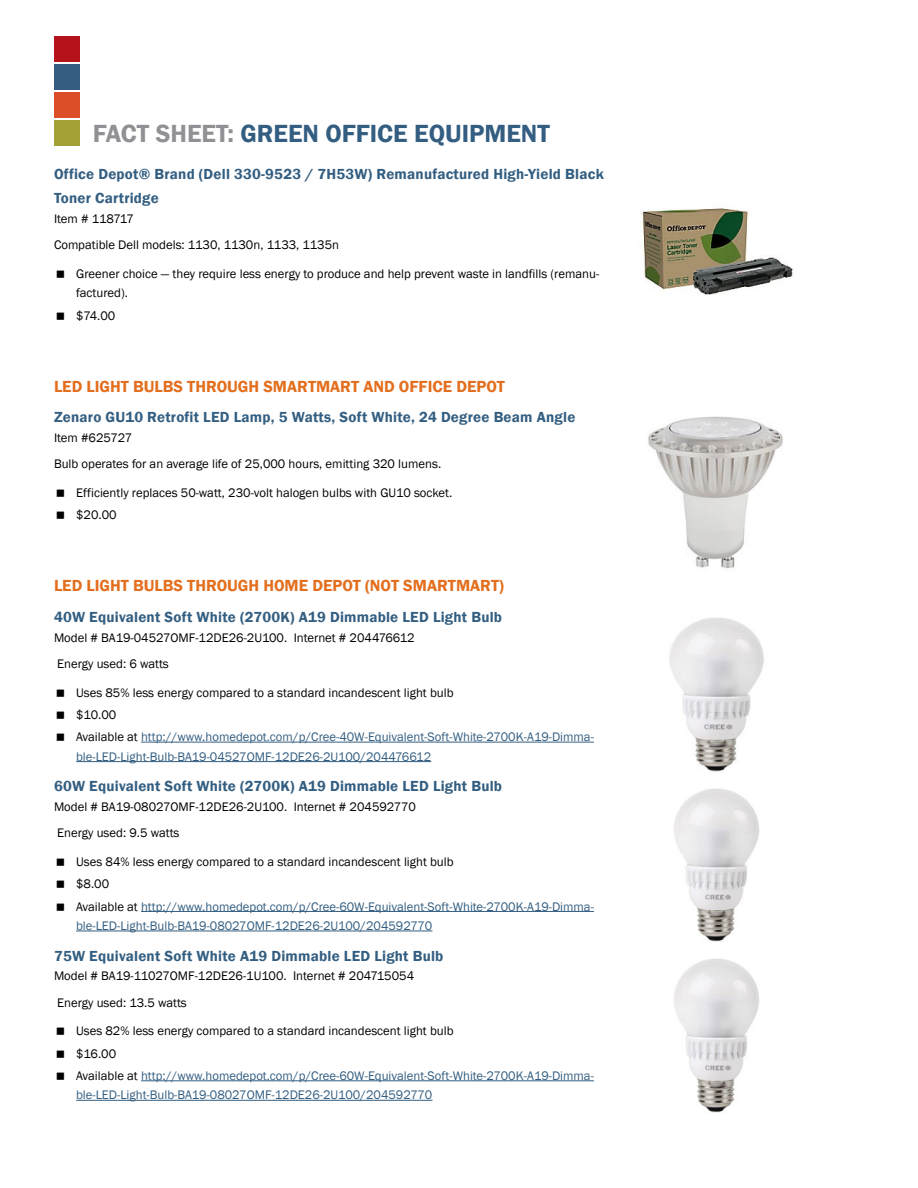
<style>
.page{position:relative;width:918px;height:1188px;background:#fff}
.page>*{position:absolute;margin:0;border:0;box-sizing:border-box;transform-origin:0 0}
.t1{font:600 25.5px "Franklin Gothic";color:#335e81}
.t2{font:600 16.5px "Franklin Gothic";color:#e36f1e}
.t3{font:600 15px/24px "Franklin Gothic";letter-spacing:.015em;color:#335e81}
.t4{font:12.75px/26.2px "Franklin Gothic";color:#000}
.t5{font:12.75px/22.2px "Franklin Gothic";color:#335e81}
.s1{color:#919195}
.s2{color:#335e81}
.s3{color:#000}
</style>
<div class="page">
<div style="left:54px;top:93px;width:26px;height:25px;background:#dc4e28"></div>
<div style="left:54px;top:37px;width:26px;height:25px;background:#b5121b"></div>
<div style="left:54px;top:65px;width:26px;height:25px;background:#335e81"></div>
<div style="left:54px;top:121px;width:26px;height:25px;background:#a3a238"></div>
<hr style="left:141px;top:742px;width:453px;height:1px;background:#335e81">
<hr style="left:76px;top:761px;width:355px;height:1px;background:#335e81">
<hr style="left:141px;top:911px;width:453px;height:1px;background:#335e81">
<hr style="left:76px;top:931px;width:356px;height:1px;background:#335e81">
<hr style="left:141px;top:1080px;width:453px;height:1px;background:#335e81">
<hr style="left:76px;top:1100px;width:356px;height:1px;background:#335e81">
<img style="left:641px;top:208px;width:152px;height:87px">
<img style="left:648px;top:416px;width:135px;height:153px">
<img style="left:669px;top:617px;width:95px;height:155px">
<img style="left:674px;top:788px;width:85px;height:154px">
<img style="left:674px;top:958px;width:85px;height:155px">
<h1 class="t1" style="left:93px;top:118px;width:459px"><span class="s1">fact sheet:</span> Green office equipment</h1>
<p class="t3" style="left:54px;top:162px;width:551px">Office Depot® Brand (Dell 330-9523 / 7H53W) Remanufactured High-Yield Black<br>Toner Cartridge</p>
<p class="t4" style="left:54px;top:206px;width:287px">Item # 118717<br>Compatible Dell models: 1130, 1130n, 1133, 1135n</p>
<p class="t4" style="left:76px;top:264px;width:525px;line-height:19.5px">Greener choice — they require less energy to produce and help prevent waste in landfills (remanu&shy;factured).</p>
<p class="t4" style="left:76px;top:303px;width:41px">$74.00</p>
<p class="t2" style="left:54px;top:376px;width:453px">LED Light Bulbs through SmartMart and office depot</p>
<p class="t3" style="left:54px;top:406px;width:523px">Zenaro GU 10 Retrofit LED Lamp, 5 Watts, Soft White, 24 Degree Beam Angle</p>
<p class="t4" style="left:54px;top:425px;width:389px">Item #625727<br>Bulb operates for an average life of 25,000 hours, emitting 320 lumens.</p>
<p class="t4" style="left:76px;top:482px;width:378px;line-height:22.2px">Efficiently replaces 50-watt, 230-volt halogen bulbs with GU10 socket. $20.00</p>
<p class="t2" style="left:54px;top:576px;width:451px">LED Light Bulbs through Home Depot (Not SmartMart)</p>
<p class="t3" style="left:54px;top:605px;width:450px">40W Equivalent Soft White (2700K) A19 Dimmable LED Light Bulb</p>
<p class="t4" style="left:54px;top:624px;width:362px">Model # BA19-04527OMF-12DE26-2U100. Internet # 204476612<br>Energy used: 6 watts</p>
<p class="t4" style="left:76px;top:682px;width:519px;line-height:22.2px">Uses 85% less energy compared to a standard incandescent light bulb<br>$10.00<br>Available at <span class="s2">http://www.homedepot.com/p/Cree-40W-Equivalent-Soft-White-2700K-A19-Dimma-</span></p>
<p class="t5" style="left:76px;top:746px;width:357px">ble-LED-Light-Bulb-BA19-04527OMF-12DE26-2U100/204476612</p>
<p class="t3" style="left:54px;top:775px;width:450px">60W Equivalent Soft White (2700K) A19 Dimmable LED Light Bulb</p>
<p class="t4" style="left:54px;top:794px;width:363px">Model # BA19-08027OMF-12DE26-2U100. Internet # 204592770<br>Energy used: 9.5 watts</p>
<p class="t5" style="left:76px;top:851px;width:519px"><span class="s3">Uses 84% less energy compared to a standard incandescent light bulb<br>$8.00<br>Available at</span> http://www.homedepot.com/p/Cree-60W-Equivalent-Soft-White-2700K-A19-Dimma-</p>
<p class="t5" style="left:76px;top:915px;width:358px">ble-LED-Light-Bulb-BA19-08027OMF-12DE26-2U100/204592770</p>
<p class="t3" style="left:54px;top:944px;width:391px">75W Equivalent Soft White A19 Dimmable LED Light Bulb</p>
<p class="t4" style="left:54px;top:963px;width:362px">Model # BA19-11027OMF-12DE26-1U100. Internet # 204715054<br>Energy used: 13.5 watts</p>
<p class="t4" style="left:76px;top:1020px;width:519px;line-height:22.2px">Uses 82% less energy compared to a standard incandescent light bulb<br>$16.00<br>Available at <span class="s2">http://www.homedepot.com/p/Cree-60W-Equivalent-Soft-White-2700K-A19-Dimma-</span></p>
<p class="t5" style="left:76px;top:1084px;width:358px">ble-LED-Light-Bulb-BA19-08027OMF-12DE26-2U100/204592770</p>
</div>
